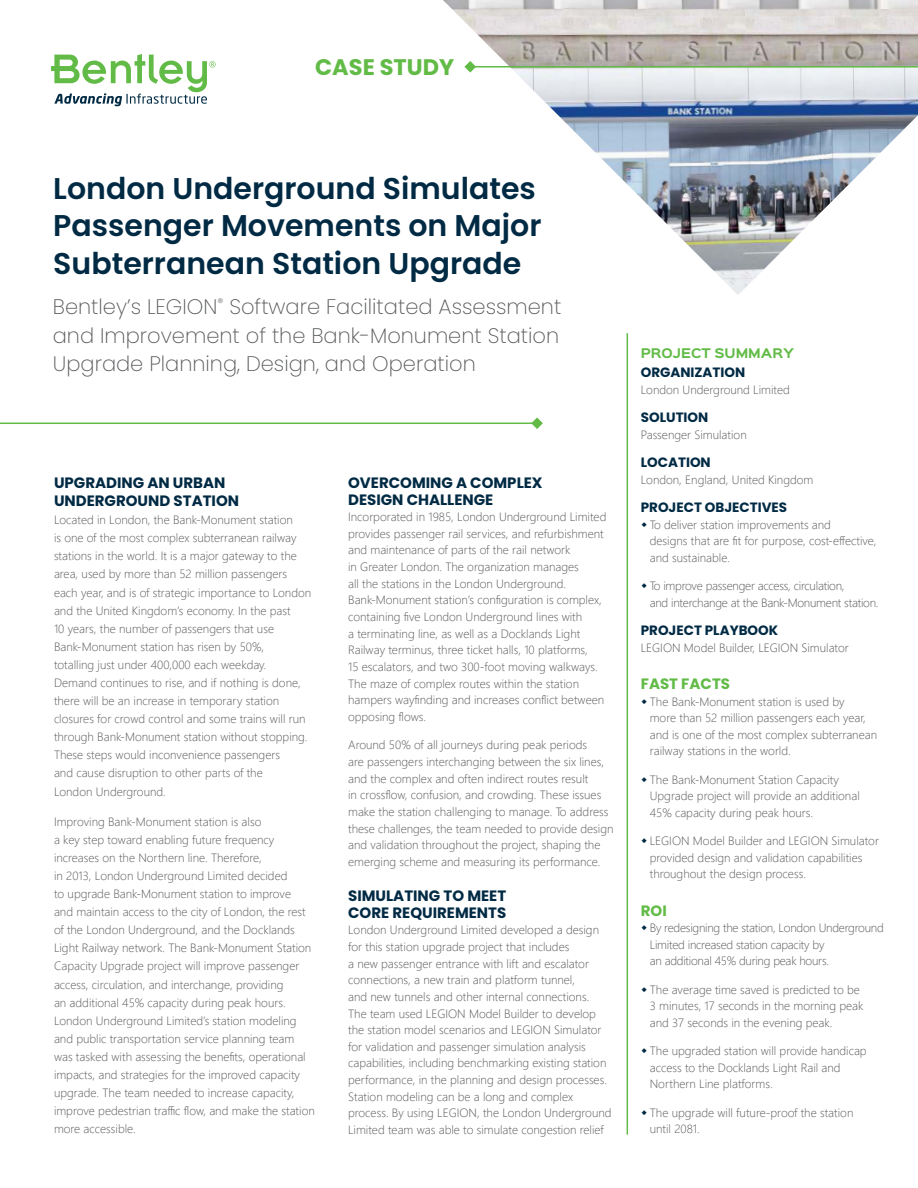
<style>
.page{position:relative;width:918px;height:1188px;background:#fff}
.page>*{position:absolute;margin:0;border:0;box-sizing:border-box;transform-origin:0 0}
.t1{font:600 30px/37.5px "Poppins";color:#002a44}
.t2{font:700 22.5px "Poppins";color:#61bb46}
.t3{font:200 21px/28.5px "Poppins";color:#57585b;text-align:justify}
.t4{font:700 15px/16.6px "Poppins";color:#002a44}
.t5{font:700 15px "Poppins";color:#61bb46}
.t6{font:700 13.5px "Poppins";color:#002a44}
.t7{font:300 12px/18.1px "Segoe UI";color:#57585b}
.t8{font:300 12px/16.5px "Segoe UI";letter-spacing:-.02em;color:#57585b}
.t9{font:700 12px "Sinkin Sans 700";color:#61bb46}
</style>
<div class="page">
<svg style="left:51px;top:54px;width:165px;height:52px"></svg>
<img style="left:443px;top:0;width:475px;height:295px">
<hr style="left:0;top:423px;width:537px;height:1px;background:#61bb46">
<svg style="left:531px;top:417px;width:12px;height:12px"></svg>
<hr style="left:627px;top:333px;width:1px;height:802px;background:#61bb46">
<hr style="left:466px;top:66px;width:452px;height:2px;background:#61bb46">
<svg style="left:464px;top:61px;width:12px;height:12px"></svg>
<h2 class="t2" style="left:315px;top:54px;width:140px">CASE STUDY</h2>
<h1 class="t1" style="left:53px;top:172px;width:490px">London Underground Simulates<br>Passenger Movements on Major<br>Subterranean Station Upgrade</h1>
<h3 class="t3" style="left:53px;top:295px;width:510px">Bentley’s LEGION<sup>®</sup> Software Facilitated Assessment and Improvement of the Bank-Monument Station Upgrade Planning, Design, and Operation</h3>
<p class="t4" style="left:54px;top:474px;width:187px;line-height:18.1px">UPGRADING AN URBAN<br>UNDERGROUND STATION</p>
<p class="t7" style="left:54px;top:512px;width:259px">Located in London, the Bank-Monument station<br>is one of the most complex subterranean railway stations in the world. It is a major gateway to the area, used by more than 52 million passengers each year, and is of strategic importance to London and the United Kingdom’s economy. In the past<br>10 years, the number of passengers that use Bank-Monument station has risen by 50%,<br>totalling just under 400,000 each weekday.<br>Demand continues to rise, and if nothing is done, there will be an increase in temporary station closures for crowd control and some trains will run through Bank-Monument station without stopping.<br>These steps would inconvenience passengers<br>and cause disruption to other parts of the<br>London Underground.</p>
<p class="t7" style="left:54px;top:814px;width:262px">Improving Bank-Monument station is also<br>a key step toward enabling future frequency increases on the Northern line. Therefore,<br>in 2013, London Underground Limited decided<br>to upgrade Bank-Monument station to improve<br>and maintain access to the city of London, the rest of the London Underground, and the Docklands Light Railway network. The Bank-Monument Station Capacity Upgrade project will improve passenger access, circulation, and interchange, providing<br>an additional 45% capacity during peak hours.<br>London Underground Limited’s station modeling and public transportation service planning team was tasked with assessing the benefits, operational impacts, and strategies for the improved capacity upgrade. The team needed to increase capacity, improve pedestrian traffic flow, and make the station more accessible.</p>
<p class="t4" style="left:348px;top:475px;width:196px">OVERCOMING A COMPLEX<br>DESIGN CHALLENGE</p>
<p class="t7" style="left:348px;top:510px;width:260px;line-height:16.6px">Incorporated in 1985, London Underground Limited provides passenger rail services, and refurbishment and maintenance of parts of the rail network<br>in Greater London. The organization manages<br>all the stations in the London Underground.<br>Bank-Monument station’s configuration is complex, containing five London Underground lines with<br>a terminating line, as well as a Docklands Light Railway terminus, three ticket halls, 10 platforms,<br>15 escalators, and two 300-foot moving walkways.<br>The maze of complex routes within the station hampers wayfinding and increases conflict between opposing flows.</p>
<p class="t7" style="left:348px;top:738px;width:267px;line-height:16.6px">Around 50% of all journeys during peak periods<br>are passengers interchanging between the six lines, and the complex and often indirect routes result<br>in crossflow, confusion, and crowding. These issues make the station challenging to manage. To address these challenges, the team needed to provide design and validation throughout the project, shaping the emerging scheme and measuring its performance.</p>
<p class="t4" style="left:348px;top:888px;width:160px">SIMULATING TO MEET<br>CORE REQUIREMENTS</p>
<p class="t7" style="left:348px;top:923px;width:265px;line-height:16.6px">London Underground Limited developed a design for this station upgrade project that includes<br>a new passenger entrance with lift and escalator connections, a new train and platform tunnel,<br>and new tunnels and other internal connections.<br>The team used LEGION Model Builder to develop the station model scenarios and LEGION Simulator for validation and passenger simulation analysis capabilities, including benchmarking existing station performance, in the planning and design processes.<br>Station modeling can be a long and complex process. By using LEGION, the London Underground Limited team was able to simulate congestion relief</p>
<p class="t9" style="left:641px;top:347px;width:155px">PROJECT SUMMARY</p>
<p class="t6" style="left:641px;top:368px;width:106px">ORGANIZATION</p>
<p class="t7" style="left:641px;top:382px;width:151px">London Underground Limited</p>
<p class="t6" style="left:641px;top:413px;width:69px">SOLUTION</p>
<p class="t7" style="left:641px;top:427px;width:107px">Passenger Simulation</p>
<p class="t6" style="left:641px;top:458px;width:72px">LOCATION</p>
<p class="t7" style="left:641px;top:472px;width:174px">London, England, United Kingdom</p>
<p class="t6" style="left:641px;top:503px;width:148px">PROJECT OBJECTIVES</p>
<p class="t7" style="left:650px;top:518px;width:228px;line-height:16.5px">To deliver station improvements and<br>designs that are fit for purpose, cost-effective, and sustainable.</p>
<p class="t8" style="left:650px;top:579px;width:230px">To improve passenger access, circulation,<br>and interchange at the Bank-Monument station.</p>
<p class="t6" style="left:641px;top:626px;width:139px">PROJECT PLAYBOOK</p>
<p class="t7" style="left:641px;top:640px;width:210px">LEGION Model Builder, LEGION Simulator</p>
<p class="t5" style="left:641px;top:679px;width:91px">FAST FACTS</p>
<p class="t7" style="left:650px;top:695px;width:229px;line-height:16.5px">The Bank-Monument station is used by<br>more than 52 million passengers each year, and is one of the most complex subterranean railway stations in the world.</p>
<p class="t7" style="left:650px;top:773px;width:211px;line-height:16.5px">The Bank-Monument Station Capacity<br>Upgrade project will provide an additional<br>45% capacity during peak hours.</p>
<p class="t7" style="left:650px;top:834px;width:231px;line-height:16.5px">LEGION Model Builder and LEGION Simulator provided design and validation capabilities throughout the design process.</p>
<p class="t5" style="left:641px;top:905px;width:27px">ROI</p>
<p class="t8" style="left:650px;top:921px;width:236px">By redesigning the station, London Underground<br>Limited increased station capacity by<br>an additional 45% during peak hours.</p>
<p class="t7" style="left:650px;top:983px;width:215px;line-height:16.5px">The average time saved is predicted to be<br>3 minutes, 17 seconds in the morning peak and 37 seconds in the evening peak.</p>
<p class="t7" style="left:650px;top:1044px;width:218px;line-height:16.5px">The upgraded station will provide handicap access to the Docklands Light Rail and<br>Northern Line platforms.</p>
<p class="t7" style="left:650px;top:1106px;width:205px;line-height:16.5px">The upgrade will future-proof the station until 2081.</p>
</div>
